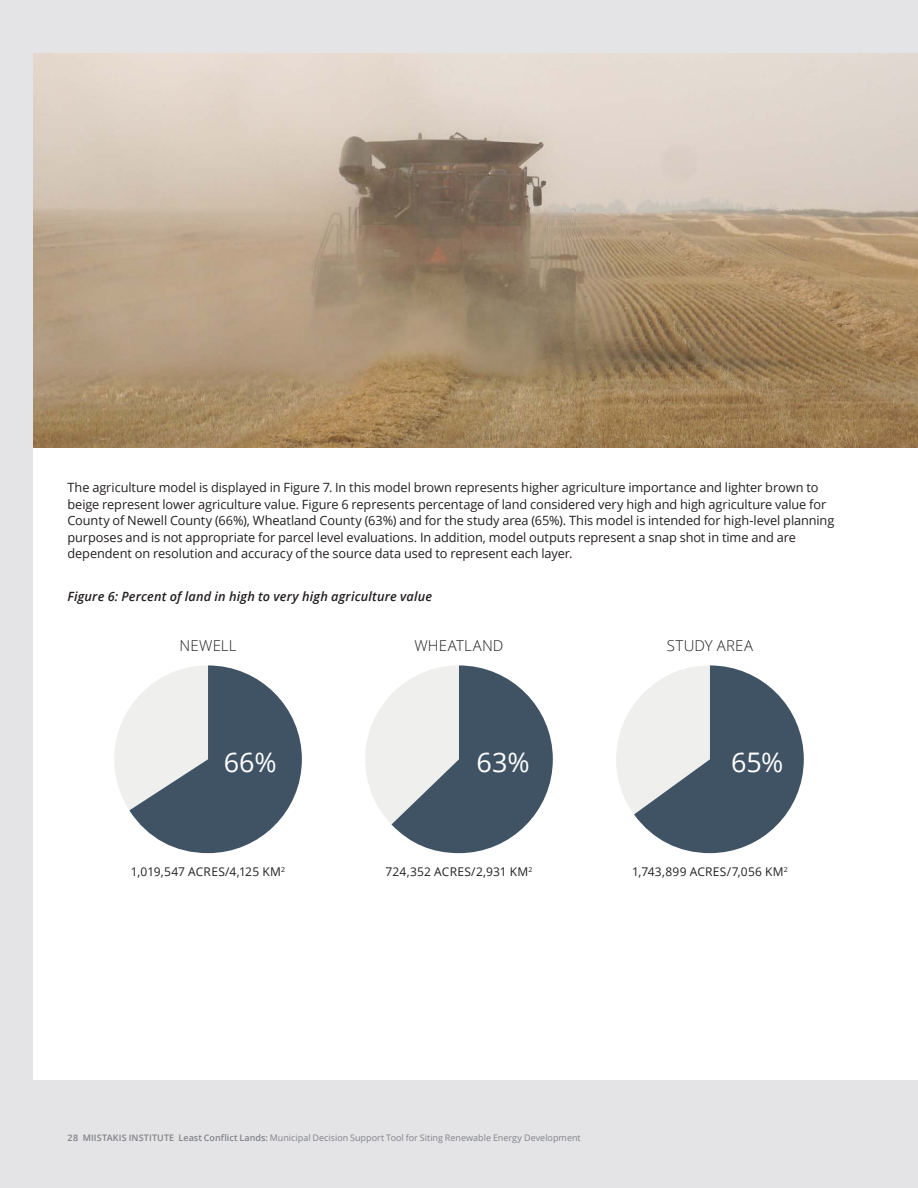
<style>
.page{position:relative;width:918px;height:1188px;background:#e4e4e7}
.page>*{position:absolute;margin:0;border:0;box-sizing:border-box;transform-origin:0 0}
.t1{font:27px "Open Sans";color:#fff}
.t2{font:300 15px "Open Sans";letter-spacing:.01em;color:#231f20}
.MIR_Report_Body{font:12.75px/16.5px "Open Sans";letter-spacing:-.005em;color:#231f20}
.MIR_Report_Figure_Ti{font:italic 600 12.75px "Open Sans";letter-spacing:.015em;color:#231f20}
.t3{font:12px "Open Sans";letter-spacing:.02em;color:#231f20}
.t4{font:9px "Open Sans";color:#808285}
.s1{font-weight:600}
</style>
<div class="page">
<div style="left:34px;top:53px;width:884px;height:1026px;background:#fff"></div>
<svg style="left:616px;top:665px;width:188px;height:188px"></svg>
<svg style="left:365px;top:665px;width:188px;height:188px"></svg>
<svg style="left:114px;top:665px;width:188px;height:188px"></svg>
<img style="left:34px;top:53px;width:884px;height:394px">
<p class="MIR_Report_Body" style="left:68px;top:479px;width:768px">The agriculture model is displayed in Figure 7. In this model brown represents higher agriculture importance and lighter brown to beige represent lower agriculture value. Figure 6 represents percentage of land considered very high and high agriculture value for County of Newell County (66%), Wheatland County (63%) and for the study area (65%). This model is intended for high-level planning purposes and is not appropriate for parcel level evaluations. In addition, model outputs represent a snap shot in time and are dependent on resolution and accuracy of the source data used to represent each layer.</p>
<p class="MIR_Report_Figure_Ti" style="left:68px;top:588px;width:366px">Figure 6: Percent of land in high to very high agriculture value</p>
<p class="t2" style="left:180px;top:635px;width:58px">NEWELL</p>
<p class="t2" style="left:414px;top:635px;width:91px">WHEATLAND</p>
<p class="t2" style="left:667px;top:635px;width:88px">STUDY AREA</p>
<p class="t1" style="left:224px;top:744px;width:54px">66%</p>
<p class="t1" style="left:477px;top:744px;width:54px">63%</p>
<p class="t1" style="left:731px;top:744px;width:54px">65%</p>
<p class="t3" style="left:131px;top:863px;width:156px">1,019,547 ACRES/4,125 KM<sup>2</sup></p>
<p class="t3" style="left:385px;top:863px;width:149px">724,352 ACRES/2,931 KM<sup>2</sup></p>
<p class="t3" style="left:632px;top:863px;width:157px">1,743,899 ACRES/7,056 KM<sup>2</sup></p>
<p class="t4" style="left:68px;top:1132px;width:515px"><span class="s1">28 MIISTAKIS INSTITUTE Least Conflict Lands:</span> Municipal Decision Support Tool for Siting Renewable Energy Development</p>
</div>
